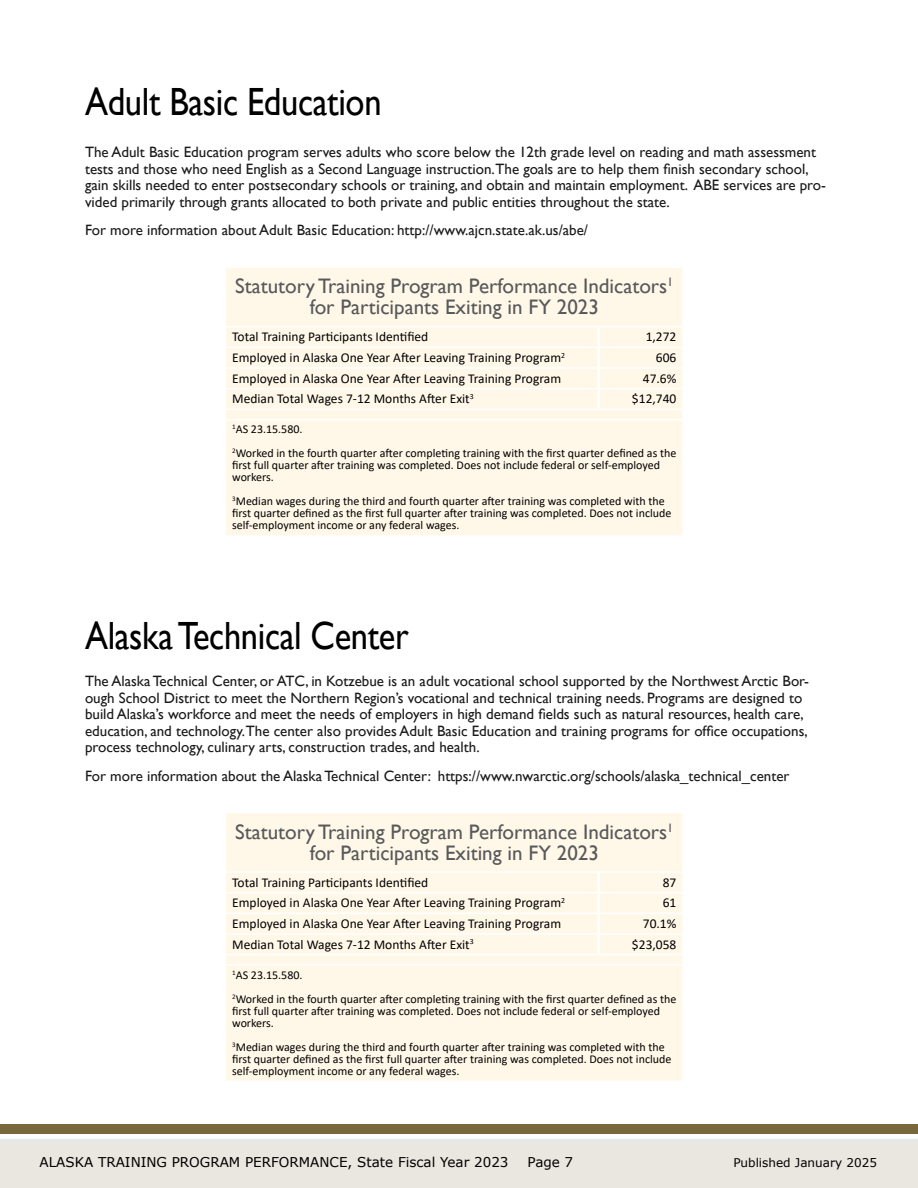
<style>
.page{position:relative;width:918px;height:1188px;background:#fff}
.page>*{position:absolute;margin:0;border:0;box-sizing:border-box;transform-origin:0 0}
.t1{font:39.3px "Gill Sans";letter-spacing:-.01em;color:#000;scale:.88 1}
.Default{font:21px/21px "Gill Sans";color:#58595b;text-align:center}
.Default-2{font:15px/16.5px "Gill Sans";color:#1a1a1b}
.Default-3{font:13.5px "Calibri";color:#000}
.t2{font:13.5px "Verdana";color:#000}
.Default-4{font:12px/12px "Calibri";color:#000}
.t3{font:12px "Verdana";color:#000}
</style>
<div class="page">
<div style="left:0;top:1139px;width:918px;height:49px;background:#eae6e0"></div>
<div style="left:0;top:1125px;width:918px;height:9px;background:#79673e"></div>
<div style="left:226px;top:268px;width:456px;height:267px;background:#fff8e8"></div>
<hr style="left:226px;top:326px;width:373px;height:2px;background:#fff">
<hr style="left:599px;top:326px;width:83px;height:2px;background:#fff">
<hr style="left:226px;top:347px;width:373px;height:1px;background:#fff">
<hr style="left:599px;top:347px;width:83px;height:1px;background:#fff">
<hr style="left:226px;top:367px;width:373px;height:2px;background:#fff">
<hr style="left:599px;top:367px;width:83px;height:2px;background:#fff">
<hr style="left:226px;top:388px;width:373px;height:1px;background:#fff">
<hr style="left:599px;top:388px;width:83px;height:1px;background:#fff">
<hr style="left:226px;top:409px;width:373px;height:1px;background:#fff">
<hr style="left:599px;top:409px;width:83px;height:1px;background:#fff">
<hr style="left:226px;top:419px;width:373px;height:2px;background:#fff">
<hr style="left:599px;top:419px;width:83px;height:2px;background:#fff">
<hr style="left:597px;top:328px;width:3px;height:19px;background:#fff">
<hr style="left:597px;top:348px;width:3px;height:19px;background:#fff">
<hr style="left:597px;top:369px;width:3px;height:19px;background:#fff">
<hr style="left:597px;top:389px;width:3px;height:20px;background:#fff">
<div style="left:226px;top:813px;width:456px;height:268px;background:#fff8e8"></div>
<hr style="left:226px;top:871px;width:373px;height:2px;background:#fff">
<hr style="left:599px;top:871px;width:83px;height:2px;background:#fff">
<hr style="left:226px;top:892px;width:373px;height:1px;background:#fff">
<hr style="left:599px;top:892px;width:83px;height:1px;background:#fff">
<hr style="left:226px;top:913px;width:373px;height:1px;background:#fff">
<hr style="left:599px;top:913px;width:83px;height:1px;background:#fff">
<hr style="left:226px;top:933px;width:373px;height:2px;background:#fff">
<hr style="left:599px;top:933px;width:83px;height:2px;background:#fff">
<hr style="left:226px;top:954px;width:373px;height:1px;background:#fff">
<hr style="left:599px;top:954px;width:83px;height:1px;background:#fff">
<hr style="left:226px;top:964px;width:373px;height:2px;background:#fff">
<hr style="left:599px;top:964px;width:83px;height:2px;background:#fff">
<hr style="left:597px;top:873px;width:3px;height:19px;background:#fff">
<hr style="left:597px;top:893px;width:3px;height:20px;background:#fff">
<hr style="left:597px;top:914px;width:3px;height:19px;background:#fff">
<hr style="left:597px;top:935px;width:3px;height:19px;background:#fff">
<p class="t1" style="left:85px;top:79px;width:339px">Adult Basic Education</p>
<p class="Default-2" style="left:85px;top:144px;width:742px">The Adult Basic Education program serves adults who score below the 12th grade level on reading and math assessment tests and those who need English as a Second Language instruction.The goals are to help them finish secondary school, gain skills needed to enter postsecondary schools or training, and obtain and maintain employment. ABE services are pro&shy;vided primarily through grants allocated to both private and public entities throughout the state.</p>
<p class="Default-2" style="left:85px;top:222px;width:505px">For more information about Adult Basic Education: http://www.ajcn.state.ak.us/abe/</p>
<p class="Default" style="left:235px;top:276px;width:440px">Statutory Training Program Performance Indicators<sup>1 </sup>for Participants Exiting in FY 2023</p>
<p class="Default-3" style="left:232px;top:328px;width:198px">Total Training Participants Identified</p>
<p class="Default-3" style="left:646px;top:328px;width:32px">1,272</p>
<p class="Default-3" style="left:232px;top:348px;width:334px">Employed in Alaska One Year After Leaving Training Program<sup>2</sup></p>
<p class="Default-3" style="left:656px;top:348px;width:22px">606</p>
<p class="Default-3" style="left:232px;top:369px;width:330px">Employed in Alaska One Year After Leaving Training Program</p>
<p class="Default-3" style="left:643px;top:369px;width:35px">47.6%</p>
<p class="Default-3" style="left:232px;top:389px;width:243px">Median Total Wages 7-12 Months After Exit<sup>3</sup></p>
<p class="Default-3" style="left:632px;top:389px;width:46px">$12,740</p>
<p class="Default-4" style="left:232px;top:423px;width:72px"><sup>1</sup>AS 23.15.580.</p>
<p class="Default-4" style="left:232px;top:447px;width:446px"><sup>2</sup>Worked in the fourth quarter after completing training with the first quarter defined as the first full quarter after training was completed. Does not include federal or self-employed workers.</p>
<p class="Default-4" style="left:232px;top:495px;width:441px"><sup>3</sup>Median wages during the third and fourth quarter after training was completed with the first quarter defined as the first full quarter after training was completed. Does not include self-employment income or any federal wages.</p>
<p class="t1" style="left:85px;top:613px;width:369px">Alaska Technical Center</p>
<p class="Default-2" style="left:85px;top:673px;width:725px">The Alaska Technical Center, or ATC, in Kotzebue is an adult vocational school supported by the Northwest Arctic Bor&shy;ough School District to meet the Northern Region’s vocational and technical training needs. Programs are designed to build Alaska’s workforce and meet the needs of employers in high demand fields such as natural resources, health care, education, and technology.The center also provides Adult Basic Education and training programs for office occupations, process technology, culinary arts, construction trades, and health.</p>
<p class="Default-2" style="left:85px;top:768px;width:706px">For more information about the Alaska Technical Center: https://www.nwarctic.org/schools/alaska_technical_center</p>
<p class="Default" style="left:235px;top:821px;width:440px">Statutory Training Program Performance Indicators<sup>1 </sup>for Participants Exiting in FY 2023</p>
<p class="Default-3" style="left:232px;top:873px;width:198px">Total Training Participants Identified</p>
<p class="Default-3" style="left:663px;top:873px;width:15px">87</p>
<p class="Default-3" style="left:232px;top:893px;width:334px">Employed in Alaska One Year After Leaving Training Program<sup>2</sup></p>
<p class="Default-3" style="left:663px;top:893px;width:15px">61</p>
<p class="Default-3" style="left:232px;top:914px;width:330px">Employed in Alaska One Year After Leaving Training Program</p>
<p class="Default-3" style="left:643px;top:914px;width:35px">70.1%</p>
<p class="Default-3" style="left:232px;top:935px;width:243px">Median Total Wages 7-12 Months After Exit<sup>3</sup></p>
<p class="Default-3" style="left:632px;top:935px;width:46px">$23,058</p>
<p class="Default-4" style="left:232px;top:968px;width:72px"><sup>1</sup>AS 23.15.580.</p>
<p class="Default-4" style="left:232px;top:992px;width:446px"><sup>2</sup>Worked in the fourth quarter after completing training with the first quarter defined as the first full quarter after training was completed. Does not include federal or self-employed workers.</p>
<p class="Default-4" style="left:232px;top:1040px;width:441px"><sup>3</sup>Median wages during the third and fourth quarter after training was completed with the first quarter defined as the first full quarter after training was completed. Does not include self-employment income or any federal wages.</p>
<p class="t2" style="left:40px;top:1153px;width:471px">ALASKA TRAINING PROGRAM PERFORMANCE, State Fiscal Year 2023</p>
<p class="t2" style="left:528px;top:1153px;width:47px">Page 7</p>
<p class="t3" style="left:733px;top:1154px;width:145px">Published January 2025</p>
</div>
